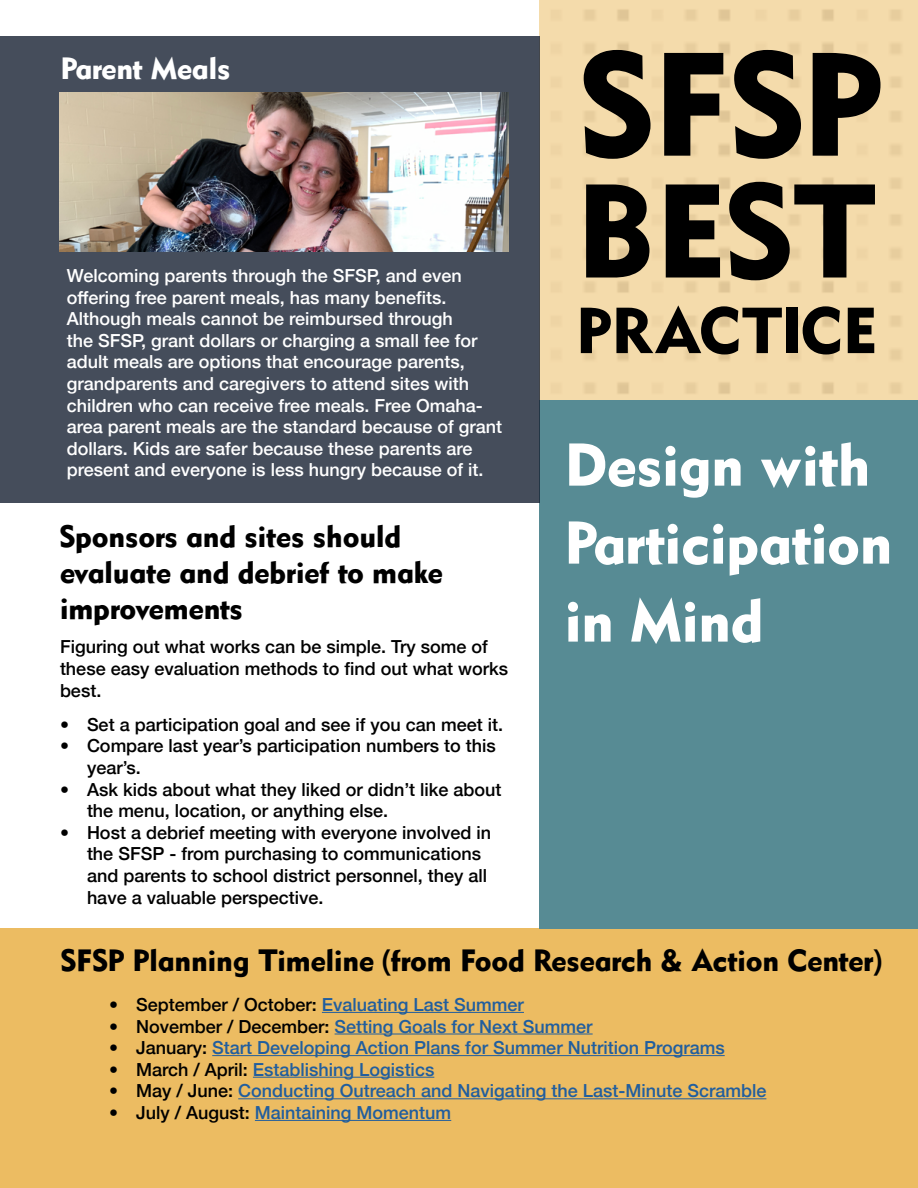
<style>
.page{position:relative;width:918px;height:1188px;background:#fff}
.page>*{position:absolute;margin:0;border:0;box-sizing:border-box;transform-origin:0 0}
.t1{font:142.5px "Cg Gothic No 3";color:#000}
.t2{font:129px "Cg Gothic No 3";color:#000}
.t3{font:63px "Cg Gothic No 3";color:#000}
.t4{font:58.5px/78px "Cg Gothic No 3";color:#fff}
.t5{font:30px/36px "Cg Gothic No 3";color:#000}
.t6{font:30px "Cg Gothic No 3";color:#fff}
.t7{font:500 18px/21.6px "Helvetica Neue";color:#fff}
.t8{font:500 18px/21.6px "Helvetica Neue";color:#000}
.t9{font:500 18px "Helvetica Neue";color:#215e9e}
.s1{color:#000}
</style>
<div class="page">
<div style="left:0;top:929px;width:918px;height:259px;background:#ecbc62"></div>
<div style="left:540px;top:0;width:378px;height:401px;background:#f4dbab"></div>
<div style="left:540px;top:401px;width:378px;height:528px;background:#578b94"></div>
<div style="left:0;top:36px;width:540px;height:466px;background:#454d5b"></div>
<img style="left:59px;top:93px;width:450px;height:158px">
<hr style="left:322px;top:1012px;width:202px;height:1px;background:#215e9e">
<hr style="left:335px;top:1034px;width:258px;height:1px;background:#215e9e">
<hr style="left:212px;top:1055px;width:513px;height:1px;background:#215e9e">
<hr style="left:253px;top:1077px;width:181px;height:1px;background:#215e9e">
<hr style="left:238px;top:1098px;width:528px;height:1px;background:#215e9e">
<hr style="left:255px;top:1120px;width:196px;height:1px;background:#215e9e">
<h3 class="t6" style="left:61px;top:50px;width:171px">Parent Meals</h3>
<p class="t7" style="left:67px;top:263px;width:437px">Welcoming parents through the SFSP, and even offering free parent meals, has many benefits.<br>Although meals cannot be reimbursed through<br>the SFSP, grant dollars or charging a small fee for adult meals are options that encourage parents, grandparents and caregivers to attend sites with children who can receive free meals. Free Omaha&shy;area parent meals are the standard because of grant dollars. Kids are safer because these parents are present and everyone is less hungry because of it.</p>
<h3 class="t5" style="left:60px;top:519px;width:384px">Sponsors and sites should evaluate and debrief to make improvements</h3>
<p class="t8" style="left:60px;top:635px;width:450px">Figuring out what works can be simple. Try some of these easy evaluation methods to find out what works best.</p>
<p class="t8" style="left:60px;top:712px;width:445px">• Set a participation goal and see if you can meet it.</p>
<p class="t8" style="left:87px;top:734px;width:410px;text-indent:-27px">• Compare last year’s participation numbers to this year’s.</p>
<p class="t8" style="left:87px;top:777px;width:416px;text-indent:-27px">• Ask kids about what they liked or didn’t like about the menu, location, or anything else.</p>
<p class="t8" style="left:87px;top:820px;width:406px;text-indent:-27px">• Host a debrief meeting with everyone involved in the SFSP - from purchasing to communications and parents to school district personnel, they all have a valuable perspective.</p>
<h1 class="t1" style="left:581px;top:18px;width:302px">SFSP</h1>
<h2 class="t2" style="left:577px;top:153px;width:303px">BEST</h2>
<h3 class="t3" style="left:577px;top:292px;width:303px">PRACTICE</h3>
<h3 class="t4" style="left:565px;top:426px;width:329px">Design with<br>Participation in Mind</h3>
<h3 class="t5" style="left:61px;top:943px;width:822px">SFSP Planning Timeline (from Food Research &amp; Action Center)</h3>
<p class="t9" style="left:109px;top:990px;width:416px"><span class="s1">• September / October:</span> Evaluating Last Summer</p>
<p class="t9" style="left:109px;top:1012px;width:485px"><span class="s1">• November / December:</span> Setting Goals for Next Summer</p>
<p class="t9" style="left:109px;top:1033px;width:617px"><span class="s1">• January:</span> Start Developing Action Plans for Summer Nutrition Programs</p>
<p class="t9" style="left:109px;top:1055px;width:327px"><span class="s1">• March / April:</span> Establishing Logistics</p>
<p class="t9" style="left:109px;top:1077px;width:659px"><span class="s1">• May / June:</span> Conducting Outreach and Navigating the Last-Minute Scramble</p>
<p class="t9" style="left:109px;top:1098px;width:344px"><span class="s1">• July / August:</span> Maintaining Momentum</p>
</div>
